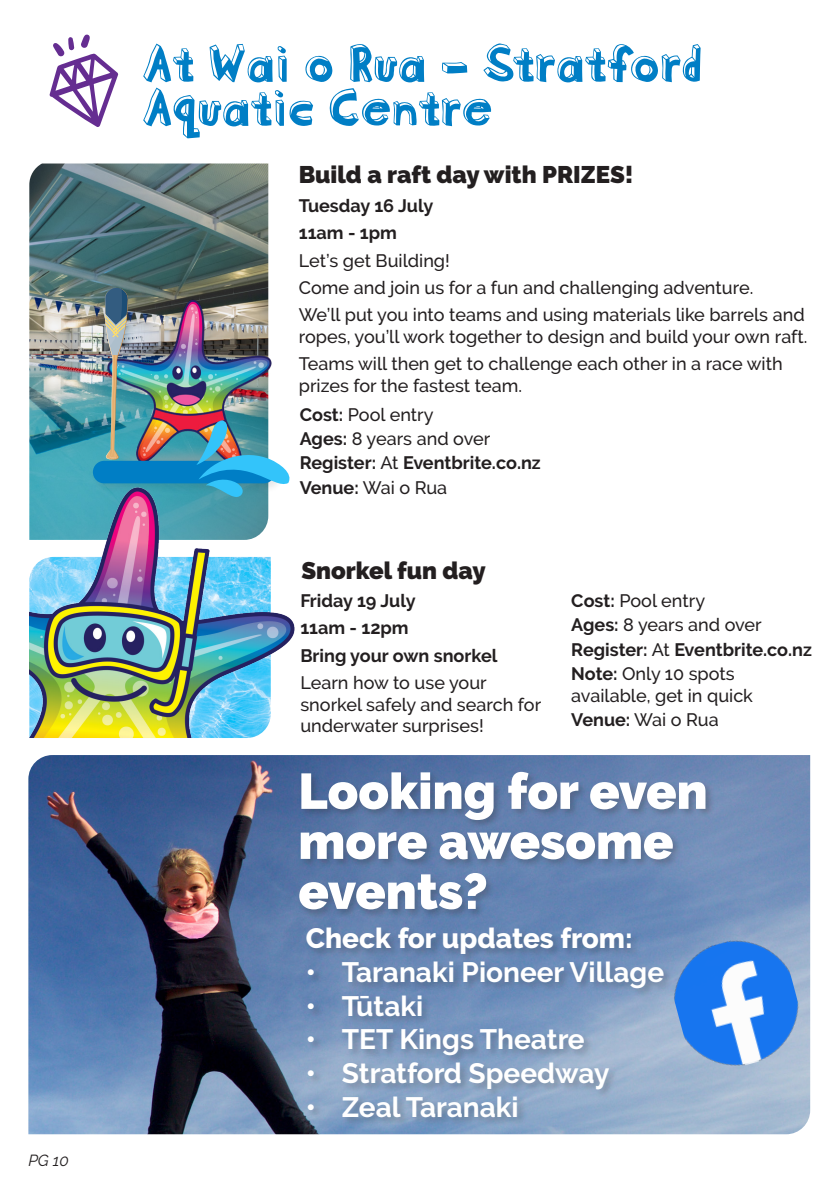
<style>
.page{position:relative;width:840px;height:1191px;background:#fff}
.page>*{position:absolute;margin:0;border:0;box-sizing:border-box;transform-origin:0 0}
.t1{font:50px/44px "Blockhead OT Black Face";color:#007ec5}
.t2{font:900 50px/50px "Raleway";color:#fff}
.t3{font:700 28px "Raleway";color:#fff}
.t4{font:800 28px "Raleway";color:#fff}
.t5{font:900 24px "Raleway";color:#231f20}
.t6{font:500 18px/21.6px "Raleway";color:#231f20}
.t7{font:700 18px "Raleway";color:#231f20}
.t8{font:italic 16px "Raleway";color:#231f20}
.s1{font-weight:700}
.s2{font-weight:500}
</style>
<div class="page">
<img style="left:28px;top:34px;width:783px;height:1101px">
<p class="t8" style="left:28px;top:1151px;width:42px">PG 10</p>
<p class="t1" style="left:142px;top:35px;width:560px">At Wai o Rua - Stratford<br>Aquatic Centre</p>
<p class="t5" style="left:298px;top:161px;width:336px">Build a raft day with PRIZES!</p>
<p class="t7" style="left:298px;top:195px;width:136px">Tuesday 16 July</p>
<p class="t7" style="left:298px;top:223px;width:100px">11am - 1pm</p>
<p class="t6" style="left:298px;top:249px;width:152px">Let’s get Building!</p>
<p class="t6" style="left:298px;top:277px;width:456px">Come and join us for a fun and challenging adventure.</p>
<p class="t6" style="left:298px;top:304px;width:510px">We’ll put you into teams and using materials like barrels and ropes, you’ll work together to design and build your own raft.</p>
<p class="t6" style="left:298px;top:353px;width:485px">Teams will then get to challenge each other in a race with prizes for the fastest team.</p>
<p class="t6" style="left:299px;top:403px;width:135px"><span class="s1">Cost:</span> Pool entry</p>
<p class="t6" style="left:299px;top:428px;width:192px"><span class="s1">Ages:</span> 8 years and over</p>
<p class="t7" style="left:299px;top:453px;width:242px">Register: <span class="s2">At</span> Eventbrite.co.nz</p>
<p class="t6" style="left:299px;top:477px;width:149px"><span class="s1">Venue:</span> Wai o Rua</p>
<p class="t5" style="left:301px;top:557px;width:185px">Snorkel fun day</p>
<p class="t7" style="left:300px;top:590px;width:117px">Friday 19 July</p>
<p class="t7" style="left:300px;top:617px;width:110px">11am - 12pm</p>
<p class="t7" style="left:300px;top:645px;width:198px">Bring your own snorkel</p>
<p class="t6" style="left:300px;top:671px;width:242px">Learn how to use your snorkel safely and search for underwater surprises!</p>
<p class="t6" style="left:571px;top:590px;width:135px"><span class="s1">Cost:</span> Pool entry</p>
<p class="t6" style="left:571px;top:614px;width:192px"><span class="s1">Ages:</span> 8 years and over</p>
<p class="t7" style="left:571px;top:639px;width:242px">Register: <span class="s2">At</span> Eventbrite.co.nz</p>
<p class="t6" style="left:571px;top:663px;width:183px"><span class="s1">Note:</span> Only 10 spots available, get in quick</p>
<p class="t6" style="left:571px;top:709px;width:149px"><span class="s1">Venue:</span> Wai o Rua</p>
<p class="t2" style="left:298px;top:766px;width:410px">Looking for even more awesome events?</p>
<p class="t4" style="left:306px;top:922px;width:328px">Check for updates from:</p>
<p class="t3" style="left:306px;top:956px;width:359px">• Taranaki Pioneer Village</p>
<p class="t3" style="left:306px;top:989px;width:119px">• Tūtaki</p>
<p class="t3" style="left:306px;top:1023px;width:280px">• TET Kings Theatre</p>
<p class="t3" style="left:306px;top:1057px;width:305px">• Stratford Speedway</p>
<p class="t3" style="left:306px;top:1090px;width:214px">• Zeal Taranaki</p>
</div>
